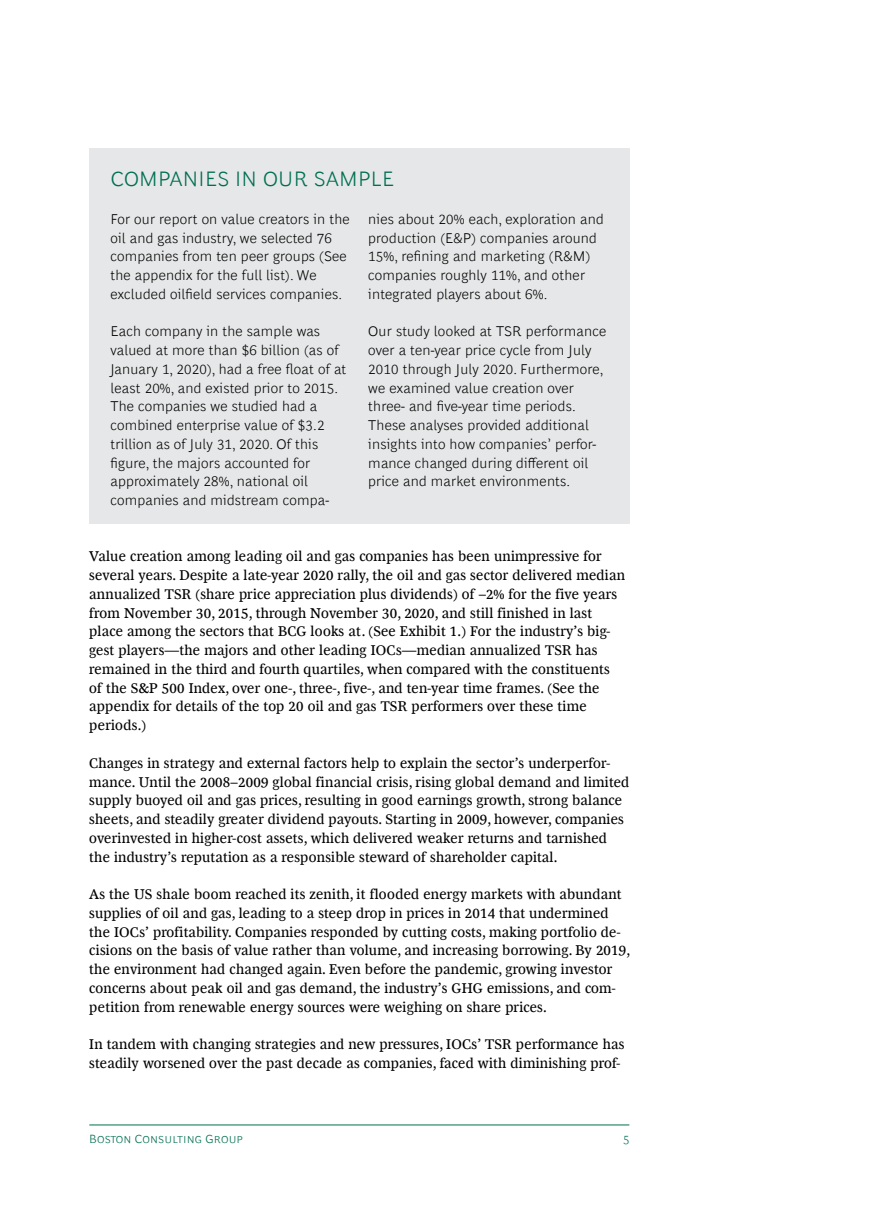
<style>
.page{position:relative;width:893px;height:1212px;background:#fff}
.page>*{position:absolute;margin:0;border:0;box-sizing:border-box;transform-origin:0 0}
.t1{font:300 21px "Henderson BCG Sans";letter-spacing:.015em;color:#006f51}
.t2{font:14.25px/18.8px "Henderson BCG Serif";letter-spacing:.015em;color:#000}
.t3{font:300 14.25px/18.8px "Henderson BCG Sans";letter-spacing:.015em;color:#000}
.t4{font:300 12px "Henderson BCG Sans";color:#006f51}
</style>
<div class="page">
<hr style="left:89px;top:1125px;width:540px;height:1px;background:#006f51">
<div style="left:89px;top:149px;width:540px;height:375px;background:#e6e7e8"></div>
<h1 class="t1" style="left:111px;top:163px;width:285px">COMPANIES IN OUR SAMPLE</h1>
<p class="t3" style="left:111px;top:208px;width:241px">For our report on value creators in the oil and gas industry, we selected 76 companies from ten peer groups (See the appendix for the full list). We excluded oilfield services companies.</p>
<p class="t3" style="left:111px;top:321px;width:237px">Each company in the sample was valued at more than $6 billion (as of January 1, 2020), had a free float of at least 20%, and existed prior to 2015.<br>The companies we studied had a combined enterprise value of $3.2 trillion as of July 31, 2020. Of this figure, the majors accounted for approximately 28%, national oil companies and midstream compa-</p>
<p class="t3" style="left:368px;top:208px;width:237px">nies about 20% each, exploration and production (E&amp;P) companies around 15%, refining and marketing (R&amp;M) companies roughly 11%, and other integrated players about 6%.</p>
<p class="t3" style="left:368px;top:321px;width:239px">Our study looked at TSR performance over a ten-year price cycle from July 2010 through July 2020. Furthermore, we examined value creation over three- and five-year time periods.<br>These analyses provided additional insights into how companies’ perfor&shy;mance changed during different oil price and market environments.</p>
<p class="t2" style="left:89px;top:546px;width:537px">Value creation among leading oil and gas companies has been unimpressive for several years. Despite a late-year 2020 rally, the oil and gas sector delivered median annualized TSR (share price appreciation plus dividends) of –2% for the five years from November 30, 2015, through November 30, 2020, and still finished in last place among the sectors that BCG looks at. (See Exhibit 1.) For the industry’s big&shy;gest players—the majors and other leading IOCs—median annualized TSR has remained in the third and fourth quartiles, when compared with the constituents of the S&amp;P 500 Index, over one-, three-, five-, and ten-year time frames. (See the appendix for details of the top 20 oil and gas TSR performers over these time periods.)</p>
<p class="t2" style="left:89px;top:752px;width:541px">Changes in strategy and external factors help to explain the sector’s underperfor&shy;mance. Until the 2008–2009 global financial crisis, rising global demand and limited supply buoyed oil and gas prices, resulting in good earnings growth, strong balance sheets, and steadily greater dividend payouts. Starting in 2009, however, companies overinvested in higher-cost assets, which delivered weaker returns and tarnished the industry’s reputation as a responsible steward of shareholder capital.</p>
<p class="t2" style="left:89px;top:884px;width:542px">As the US shale boom reached its zenith, it flooded energy markets with abundant supplies of oil and gas, leading to a steep drop in prices in 2014 that undermined the IOCs’ profitability. Companies responded by cutting costs, making portfolio de&shy;cisions on the basis of value rather than volume, and increasing borrowing. By 2019, the environment had changed again. Even before the pandemic, growing investor concerns about peak oil and gas demand, the industry’s GHG emissions, and com&shy;petition from renewable energy sources were weighing on share prices.</p>
<p class="t2" style="left:89px;top:1034px;width:537px">In tandem with changing strategies and new pressures, IOCs’ TSR performance has steadily worsened over the past decade as companies, faced with diminishing prof-</p>
<p class="t4" style="left:89px;top:1129px;width:155px">Boston Consulting Group</p>
<p class="t4" style="left:623px;top:1129px;width:8px">5</p>
</div>
